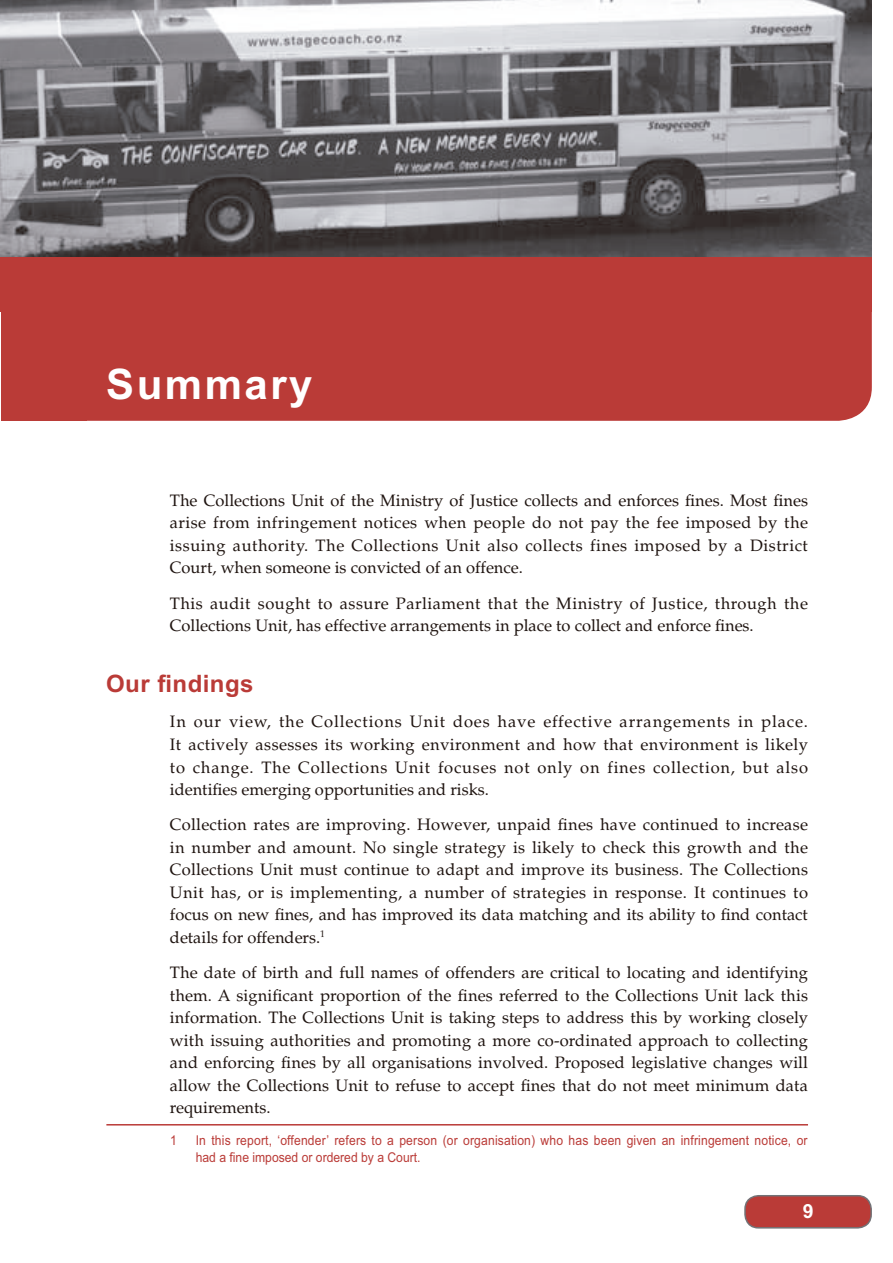
<style>
.page{position:relative;width:893px;height:1263px;background:#fff}
.page>*{position:absolute;margin:0;border:0;box-sizing:border-box;transform-origin:0 0}
.t1{font:700 42px "Arial";letter-spacing:.06em;color:#fff}
.t2{font:700 24px "Arial";letter-spacing:.02em;color:#ba3b37}
.t3{font:700 19.5px "Arial";color:#fff}
.t4{font:16.5px/22.5px "Palatino";color:#1f1410;text-align:justify}
.t5{font:13.5px/16.5px "Arial";letter-spacing:.01em;color:#ba3b37;scale:.9 1}
</style>
<div class="page">
<div style="left:745px;top:1196px;width:126px;height:32px;background:#ba3b37;border-radius:14px"></div>
<div style="left:744px;top:1195px;width:128px;height:33px;border:2px solid #727276;border-radius:14px"></div>
<div style="left:0;top:207px;width:872px;height:214px;background:#ba3b37;border-radius:34px"></div>
<div style="left:0;top:276px;width:86px;height:145px;background:#ba3b37"></div>
<hr style="left:0;top:0;width:1px;height:488px;background:#fff">
<img style="left:0;top:0;width:872px;height:257px">
<div style="left:0;top:257px;width:872px;height:55px;background:#ba3b37"></div>
<hr style="left:106px;top:1124px;width:702px;height:1px;background:#ba3b37">
<h1 class="t1" style="left:106px;top:369px;width:208px">Summary</h1>
<p class="t4" style="left:170px;top:491px;width:640px">The Collections Unit of the Ministry of Justice collects and enforces fines. Most fines arise from infringement notices when people do not pay the fee imposed by the issuing authority. The Collections Unit also collects fines imposed by a District Court, when someone is convicted of an offence.</p>
<p class="t4" style="left:170px;top:594px;width:640px">This audit sought to assure Parliament that the Ministry of Justice, through the<br>Collections Unit, has effective arrangements in place to collect and enforce fines.</p>
<h2 class="t2" style="left:106px;top:675px;width:149px">Our findings</h2>
<p class="t4" style="left:170px;top:712px;width:640px">In our view, the Collections Unit does have effective arrangements in place.<br>It actively assesses its working environment and how that environment is likely to change. The Collections Unit focuses not only on fines collection, but also identifies emerging opportunities and risks.</p>
<p class="t4" style="left:170px;top:815px;width:640px">Collection rates are improving. However, unpaid fines have continued to increase in number and amount. No single strategy is likely to check this growth and the Collections Unit must continue to adapt and improve its business. The Collections Unit has, or is implementing, a number of strategies in response. It continues to focus on new fines, and has improved its data matching and its ability to find contact details for offenders.<sup>1</sup></p>
<p class="t4" style="left:170px;top:963px;width:640px">The date of birth and full names of offenders are critical to locating and identifying them. A significant proportion of the fines referred to the Collections Unit lack this information. The Collections Unit is taking steps to address this by working closely with issuing authorities and promoting a more co-ordinated approach to collecting and enforcing fines by all organisations involved. Proposed legislative changes will allow the Collections Unit to refuse to accept fines that do not meet minimum data requirements.</p>
<p class="t5" style="left:170px;top:1133px;width:9px">1</p>
<p class="t5" style="left:196px;top:1133px;width:681px">In this report, ‘offender’ refers to a person (or organisation) who has been given an infringement notice, or had a fine imposed or ordered by a Court.</p>
<p class="t3" style="left:803px;top:1204px;width:12px">9</p>
</div>
